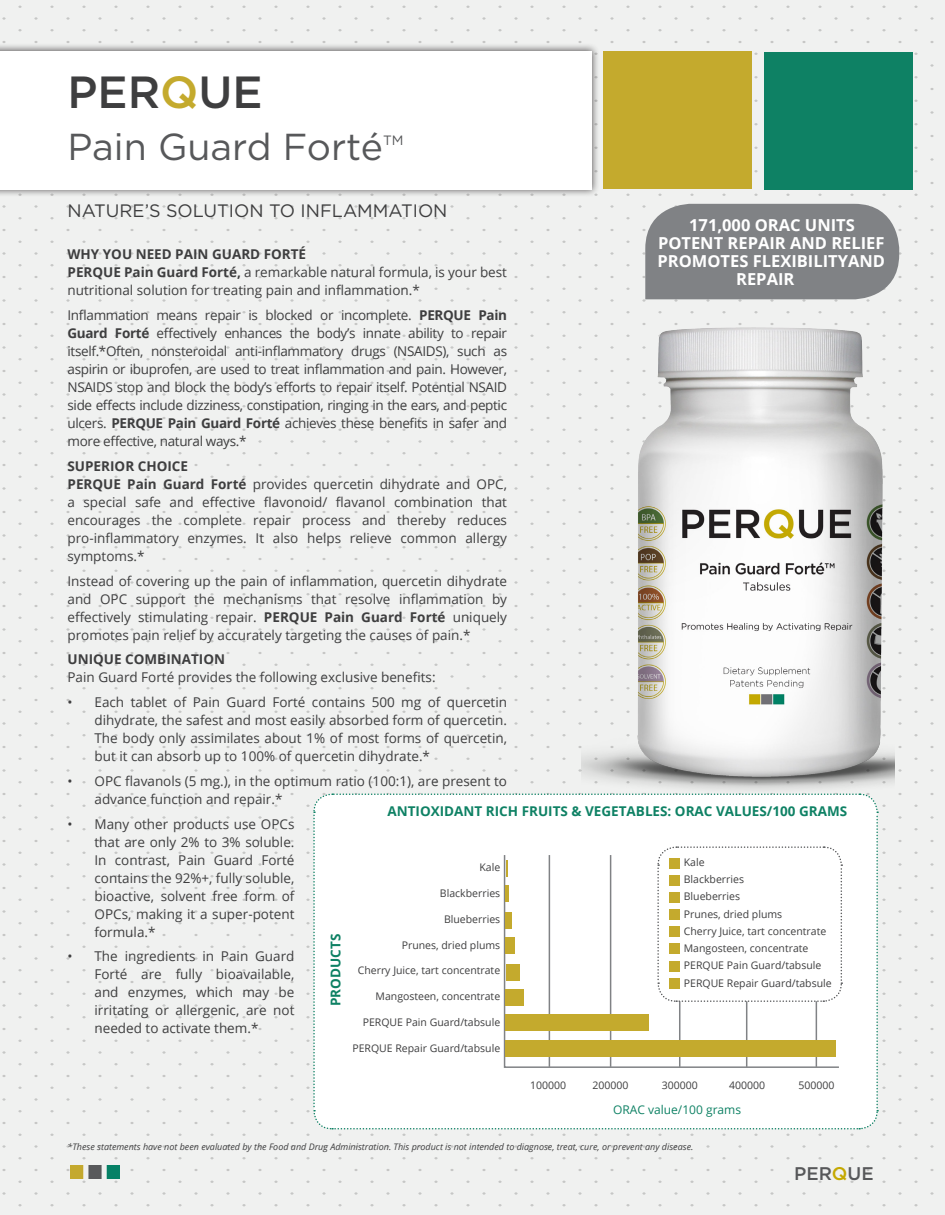
<style>
.page{position:relative;width:945px;height:1215px;background:#f0f1f0}
.page>*{position:absolute;margin:0;border:0;box-sizing:border-box;transform-origin:0 0}
.t1{font:500 45px "Gotham";color:#3e3e3f}
.t2{font:37.5px "Gotham";color:#57585a}
.t3{font:18.3px "Gotham";color:#57585a}
.tittle_2{font:18px "Gotham";color:#3e3e3f}
.t4{font:700 16.5px "Open Sans";color:#fff}
.text{font:13.5px/18px "Open Sans";color:#3e3e3f;text-align:justify}
.text-2{font:700 13.5px "Open Sans";color:#0e8164}
.t5{font:700 13.5px "Open Sans";color:#3e3e3f}
.t6{font:13.5px "Gotham";color:#57585a}
.text-3{font:12px "Open Sans";color:#0e8164}
.text-4{font:10.5px "Open Sans";color:#3e3e3f}
.text-5{font:italic 9px "Open Sans";color:#3e3e3f}
.s1{color:#c4aa2d}
.s2{font-weight:700}
.s3{font-weight:500}
.s4{font-weight:500;color:#c5a901}
</style>
<div class="page">
<div style="left:0;top:43px;width:600px;height:154px;background:#231f20;opacity:.75"></div>
<div style="left:0;top:51px;width:592px;height:139px;background:#fff"></div>
<img style="left:70px;top:1165px;width:49px;height:14px">
<div style="left:645px;top:204px;width:254px;height:95px;background:#808285"></div>
<img style="left:582px;top:311px;width:313px;height:494px">
<div style="left:604px;top:51px;width:148px;height:137px;background:#c4aa2d"></div>
<div style="left:764px;top:52px;width:148px;height:138px;background:#0e8164"></div>
<svg style="left:313px;top:793px;width:566px;height:337px"></svg>
<div style="left:669px;top:926px;width:11px;height:11px;background:#c4aa2d"></div>
<div style="left:669px;top:978px;width:11px;height:11px;background:#c4aa2d"></div>
<div style="left:669px;top:909px;width:11px;height:11px;background:#c4aa2d"></div>
<div style="left:669px;top:961px;width:11px;height:10px;background:#c4aa2d"></div>
<div style="left:669px;top:892px;width:11px;height:11px;background:#c4aa2d"></div>
<div style="left:669px;top:944px;width:11px;height:10px;background:#c4aa2d"></div>
<div style="left:669px;top:875px;width:11px;height:11px;background:#c4aa2d"></div>
<div style="left:669px;top:858px;width:11px;height:10px;background:#c4aa2d"></div>
<p class="t1" style="left:68px;top:63px;width:197px">PER<span class="s1">Q</span>UE</p>
<p class="t2" style="left:68px;top:123px;width:317px">Pain Guard Forté</p>
<p class="t6" style="left:383px;top:132px;width:22px">TM</p>
<p class="tittle_2" style="left:68px;top:199px;width:382px">NATURE’S SOLUTION TO INFLAMMATION</p>
<p class="t4" style="left:689px;top:213px;width:167px">171,000 ORAC UNITS</p>
<p class="t4" style="left:658px;top:231px;width:228px">POTENT REPAIR AND RELIEF</p>
<p class="t4" style="left:658px;top:249px;width:229px">PROMOTES FLEXIBILITYAND</p>
<p class="t4" style="left:736px;top:267px;width:60px">REPAIR</p>
<p class="t5" style="left:68px;top:245px;width:240px">WHY YOU NEED PAIN GUARD FORTÉ</p>
<p class="text" style="left:68px;top:263px;width:441px"><span class="s2">PERQUE Pain Guard Forté,</span> a remarkable natural formula, is your best nutritional solution for treating pain and inflammation.*</p>
<p class="text" style="left:68px;top:306px;width:441px">Inflammation means repair is blocked or incomplete. <span class="s2">PERQUE Pain Guard Forté</span> effectively enhances the body’s innate ability to repair itself.*Often, nonsteroidal anti-inflammatory drugs (NSAIDS), such as aspirin or ibuprofen, are used to treat inflammation and pain. However, NSAIDS stop and block the body’s efforts to repair itself. Potential NSAID side effects include dizziness, constipation, ringing in the ears, and peptic ulcers. <span class="s2">PERQUE Pain Guard Forté</span> achieves these benefits in safer and more effective, natural ways.*</p>
<p class="t5" style="left:68px;top:456px;width:122px">SUPERIOR CHOICE</p>
<p class="text" style="left:68px;top:475px;width:441px"><span class="s2">PERQUE Pain Guard Forté</span> provides quercetin dihydrate and OPC, a special safe and effective flavonoid/ flavanol combination that encourages the complete repair process and thereby reduces pro-inflammatory enzymes. It also helps relieve common allergy symptoms.*</p>
<p class="text" style="left:68px;top:571px;width:441px">Instead of covering up the pain of inflammation, quercetin dihydrate and OPC support the mechanisms that resolve inflammation by effectively stimulating repair. <span class="s2">PERQUE Pain Guard Forté</span> uniquely promotes pain relief by accurately targeting the causes of pain.*</p>
<p class="t5" style="left:68px;top:650px;width:159px">UNIQUE COMBINATION</p>
<p class="text" style="left:68px;top:668px;width:370px">Pain Guard Forté provides the following exclusive benefits:</p>
<p class="text" style="left:95px;top:693px;width:414px;text-indent:-27px">• Each tablet of Pain Guard Forté contains 500 mg of quercetin dihydrate, the safest and most easily absorbed form of quercetin.<br>The body only assimilates about 1% of most forms of quercetin, but it can absorb up to 100% of quercetin dihydrate.*</p>
<p class="text" style="left:95px;top:772px;width:414px;text-indent:-27px">• OPC flavanols (5 mg.), in the optimum ratio (100:1), are present to advance function and repair.*</p>
<p class="text" style="left:95px;top:814px;width:201px;text-indent:-27px">• Many other products use OPCs that are only 2% to 3% soluble.<br>In contrast, Pain Guard Forté contains the 92%+, fully soluble, bioactive, solvent free form of OPCs, making it a super-potent formula.*</p>
<p class="text" style="left:95px;top:947px;width:201px;text-indent:-27px">• The ingredients in Pain Guard Forté are fully bioavailable, and enzymes, which may be irritating or allergenic, are not needed to activate them.*</p>
<p class="text-2" style="left:388px;top:801px;width:461px">ANTIOXIDANT RICH FRUITS &amp; VEGETABLES: ORAC VALUES/100 GRAMS</p>
<p class="text-4" style="left:684px;top:855px;width:22px">Kale</p>
<p class="text-4" style="left:684px;top:872px;width:62px">Blackberries</p>
<p class="text-4" style="left:684px;top:889px;width:58px">Blueberries</p>
<p class="text-4" style="left:684px;top:907px;width:100px">Prunes, dried plums</p>
<p class="text-4" style="left:684px;top:924px;width:144px">Cherry Juice, tart concentrate</p>
<p class="text-4" style="left:684px;top:941px;width:126px">Mangosteen, concentrate</p>
<p class="text-4" style="left:684px;top:958px;width:139px">PERQUE Pain Guard/tabsule</p>
<p class="text-4" style="left:684px;top:976px;width:149px">PERQUE Repair Guard/tabsule</p>
<p class="text-4" style="left:479px;top:860px;width:22px">Kale</p>
<p class="text-4" style="left:440px;top:886px;width:62px">Blackberries</p>
<p class="text-4" style="left:444px;top:912px;width:58px">Blueberries</p>
<p class="text-4" style="left:402px;top:938px;width:100px">Prunes, dried plums</p>
<p class="text-4" style="left:358px;top:963px;width:144px">Cherry Juice, tart concentrate</p>
<p class="text-4" style="left:376px;top:989px;width:126px">Mangosteen, concentrate</p>
<p class="text-4" style="left:363px;top:1015px;width:139px">PERQUE Pain Guard/tabsule</p>
<p class="text-4" style="left:352px;top:1041px;width:149px">PERQUE Repair Guard/tabsule</p>
<p class="text-2" style="left:326px;top:1006px;width:74px;rotate:-90deg">PRODUCTS</p>
<p class="text-4" style="left:530px;top:1078px;width:38px">100000</p>
<p class="text-4" style="left:592px;top:1078px;width:38px">200000</p>
<p class="text-4" style="left:662px;top:1078px;width:38px">300000</p>
<p class="text-4" style="left:729px;top:1078px;width:38px">400000</p>
<p class="text-4" style="left:798px;top:1078px;width:38px">500000</p>
<p class="text-3" style="left:613px;top:1101px;width:130px">ORAC value/100 grams</p>
<p class="text-5" style="left:68px;top:1140px;width:627px">*These statements have not been evaluated by the Food and Drug Administration. This product is not intended to diagnose, treat, cure, or prevent any disease.</p>
<p class="t3" style="left:794px;top:1161px;width:158px"><span class="s3">PER</span><span class="s4">Q</span><span class="s3">UE</span> INTEGR</p>
</div>
